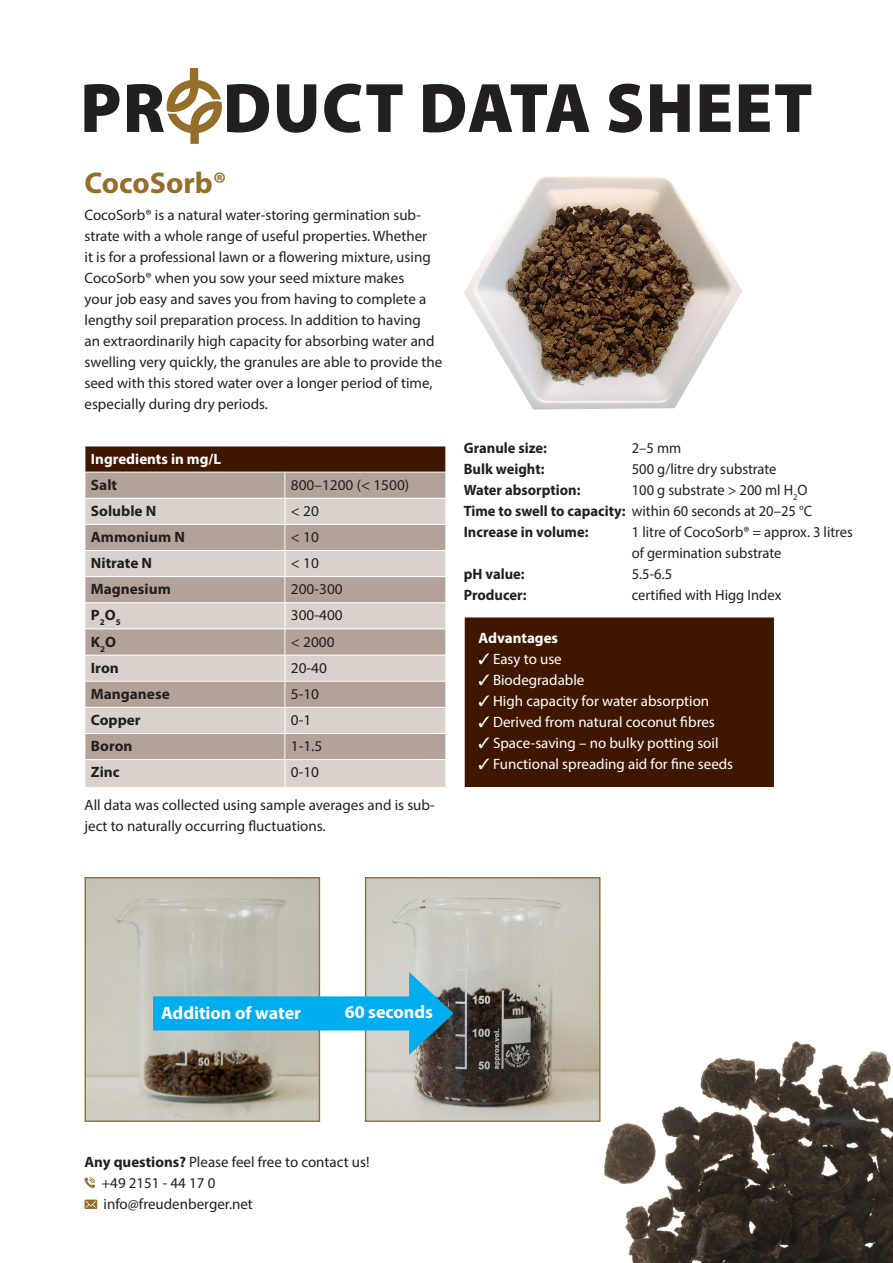
<style>
.page{position:relative;width:893px;height:1263px;background:#fff}
.page>*{position:absolute;margin:0;border:0;box-sizing:border-box;transform-origin:0 0}
.t1{font:900 70.5px "Myriad Pro";letter-spacing:.02em;color:#231f20}
.t2{font:700 30px "Myriad Pro";color:#956e2c}
.t3{font:700 18px "Myriad Pro";color:#fff}
.t4{font:15px/21px "Myriad Pro";color:#231f20}
.t5{font:15px "Myriad Pro";color:#fff}
.t6{font:700 15px "Myriad Pro";color:#231f20}
.t7{font:700 15px "Myriad Pro";color:#fff}
.s1{font-weight:700}
</style>
<div class="page">
<img style="left:464px;top:175px;width:278px;height:235px">
<img style="left:600px;top:877px;width:293px;height:386px">
<div style="left:85px;top:446px;width:361px;height:26px;background:#3f1700"></div>
<div style="left:86px;top:473px;width:359px;height:25px;background:#b2a299"></div>
<svg style="left:86px;top:499px;width:359px;height:288px;background:#c7bcb5"></svg>
<hr style="left:85px;top:524px;width:200px;height:1px;background:#fff">
<hr style="left:285px;top:524px;width:161px;height:1px;background:#fff">
<hr style="left:85px;top:446px;width:200px;height:1px;background:#fff">
<hr style="left:285px;top:446px;width:161px;height:1px;background:#fff">
<hr style="left:85px;top:550px;width:200px;height:1px;background:#fff">
<hr style="left:285px;top:550px;width:161px;height:1px;background:#fff">
<hr style="left:85px;top:576px;width:200px;height:1px;background:#fff">
<hr style="left:285px;top:576px;width:161px;height:1px;background:#fff">
<hr style="left:85px;top:602px;width:200px;height:1px;background:#fff">
<hr style="left:285px;top:602px;width:161px;height:1px;background:#fff">
<hr style="left:85px;top:628px;width:200px;height:1px;background:#fff">
<hr style="left:285px;top:628px;width:161px;height:1px;background:#fff">
<hr style="left:85px;top:655px;width:200px;height:1px;background:#fff">
<hr style="left:285px;top:655px;width:161px;height:1px;background:#fff">
<hr style="left:85px;top:681px;width:200px;height:1px;background:#fff">
<hr style="left:285px;top:681px;width:161px;height:1px;background:#fff">
<hr style="left:85px;top:707px;width:200px;height:1px;background:#fff">
<hr style="left:285px;top:707px;width:161px;height:1px;background:#fff">
<hr style="left:85px;top:733px;width:200px;height:1px;background:#fff">
<hr style="left:285px;top:733px;width:161px;height:1px;background:#fff">
<svg style="left:85px;top:446px;width:1px;height:341px"></svg>
<hr style="left:85px;top:759px;width:200px;height:1px;background:#fff">
<hr style="left:285px;top:759px;width:161px;height:1px;background:#fff">
<svg style="left:285px;top:472px;width:1px;height:315px"></svg>
<svg style="left:445px;top:446px;width:1px;height:341px"></svg>
<img style="left:87px;top:879px;width:231px;height:241px">
<div style="left:85px;top:877px;width:235px;height:245px;border:1px solid #956e2c"></div>
<img style="left:367px;top:879px;width:231px;height:241px">
<div style="left:365px;top:877px;width:235px;height:245px;border:1px solid #956e2c"></div>
<div style="left:153px;top:996px;width:271px;height:34px;background:#00aeef"></div>
<svg style="left:409px;top:972px;width:45px;height:83px;background:#3f91ae"></svg>
<svg style="left:85px;top:1177px;width:10px;height:11px"></svg>
<svg style="left:85px;top:1199px;width:12px;height:10px"></svg>
<div style="left:464px;top:617px;width:311px;height:171px;background:#3f1700;border:1px solid #fff"></div>
<svg style="left:167px;top:68px;width:55px;height:76px"></svg>
<h1 class="t1" style="left:80px;top:61px;width:734px">PR DUCT DATA SHEET</h1>
<h2 class="t2" style="left:85px;top:163px;width:143px">CocoSorb®</h2>
<p class="t4" style="left:85px;top:204px;width:359px">CocoSorb® is a natural water-storing germination sub&shy;strate with a whole range of useful properties. Whether<br>it is for a professional lawn or a flowering mixture, using CocoSorb® when you sow your seed mixture makes<br>your job easy and saves you from having to complete a lengthy soil preparation process. In addition to having<br>an extraordinarily high capacity for absorbing water and swelling very quickly, the granules are able to provide the seed with this stored water over a longer period of time, especially during dry periods.</p>
<p class="t7" style="left:91px;top:449px;width:132px">Ingredients in mg/L</p>
<p class="t6" style="left:91px;top:475px;width:28px">Salt</p>
<p class="t4" style="left:291px;top:474px;width:120px">800–1200 (&lt; 1500)</p>
<p class="t6" style="left:91px;top:501px;width:67px">Soluble N</p>
<p class="t4" style="left:291px;top:500px;width:30px">&lt; 20</p>
<p class="t6" style="left:91px;top:527px;width:95px">Ammonium N</p>
<p class="t4" style="left:291px;top:526px;width:30px">&lt; 10</p>
<p class="t6" style="left:91px;top:553px;width:63px">Nitrate N</p>
<p class="t4" style="left:291px;top:552px;width:30px">&lt; 10</p>
<p class="t6" style="left:91px;top:579px;width:81px">Magnesium</p>
<p class="t4" style="left:291px;top:578px;width:53px">200-300</p>
<p class="t6" style="left:91px;top:606px;width:31px">P<sub>2</sub>O<sub>5</sub></p>
<p class="t4" style="left:291px;top:605px;width:53px">300-400</p>
<p class="t6" style="left:91px;top:632px;width:27px">K<sub>2</sub>O</p>
<p class="t4" style="left:291px;top:631px;width:45px">&lt; 2000</p>
<p class="t6" style="left:91px;top:658px;width:29px">Iron</p>
<p class="t4" style="left:291px;top:657px;width:38px">20-40</p>
<p class="t6" style="left:91px;top:684px;width:80px">Manganese</p>
<p class="t4" style="left:291px;top:683px;width:30px">5-10</p>
<p class="t6" style="left:91px;top:710px;width:51px">Copper</p>
<p class="t4" style="left:291px;top:709px;width:22px">0-1</p>
<p class="t6" style="left:91px;top:736px;width:43px">Boron</p>
<p class="t4" style="left:291px;top:735px;width:33px">1-1.5</p>
<p class="t6" style="left:91px;top:762px;width:30px">Zinc</p>
<p class="t4" style="left:291px;top:761px;width:30px">0-10</p>
<p class="t4" style="left:85px;top:794px;width:352px">All data was collected using sample averages and is sub&shy;ject to naturally occurring fluctuations.</p>
<p class="t6" style="left:464px;top:438px;width:85px">Granule size:</p>
<p class="t4" style="left:632px;top:437px;width:51px">2–5 mm</p>
<p class="t6" style="left:464px;top:459px;width:82px">Bulk weight:</p>
<p class="t4" style="left:632px;top:458px;width:146px">500 g/litre dry substrate</p>
<p class="t6" style="left:464px;top:480px;width:118px">Water absorption:</p>
<p class="t4" style="left:464px;top:479px;width:350px;text-indent:168px">100 g substrate &gt; 200 ml H<sub>2</sub>O<br><span class="s1">Time to swell to capacity:</span> within 60 seconds at 20–25 °C<br><span class="s1">Increase in volume:</span></p>
<p class="t4" style="left:632px;top:521px;width:223px">1 litre of CocoSorb® = approx. 3 litres of germination substrate</p>
<p class="t6" style="left:464px;top:564px;width:62px">pH value:</p>
<p class="t4" style="left:632px;top:563px;width:42px">5.5-6.5</p>
<p class="t6" style="left:464px;top:585px;width:64px">Producer:</p>
<p class="t4" style="left:632px;top:584px;width:151px">certified with Higg Index</p>
<p class="t7" style="left:478px;top:628px;width:81px">Advantages</p>
<p class="t5" style="left:478px;top:649px;width:85px">✓ Easy to use</p>
<p class="t5" style="left:478px;top:670px;width:107px">✓ Biodegradable</p>
<p class="t5" style="left:478px;top:691px;width:232px">✓ High capacity for water absorption</p>
<p class="t5" style="left:478px;top:712px;width:238px">✓ Derived from natural coconut fibres</p>
<p class="t5" style="left:478px;top:733px;width:242px">✓ Space-saving – no bulky potting soil</p>
<p class="t5" style="left:478px;top:754px;width:256px">✓ Functional spreading aid for fine seeds</p>
<p class="t3" style="left:161px;top:1001px;width:141px">Addition of water</p>
<p class="t3" style="left:345px;top:1000px;width:90px">60 seconds</p>
<p class="t4" style="left:101px;top:1151px;width:270px;text-indent:-17px"><span class="s1">Any questions?</span> Please feel free to contact us! +49 2151 - 44 17 0<br>info@freudenberger.net</p>
</div>
